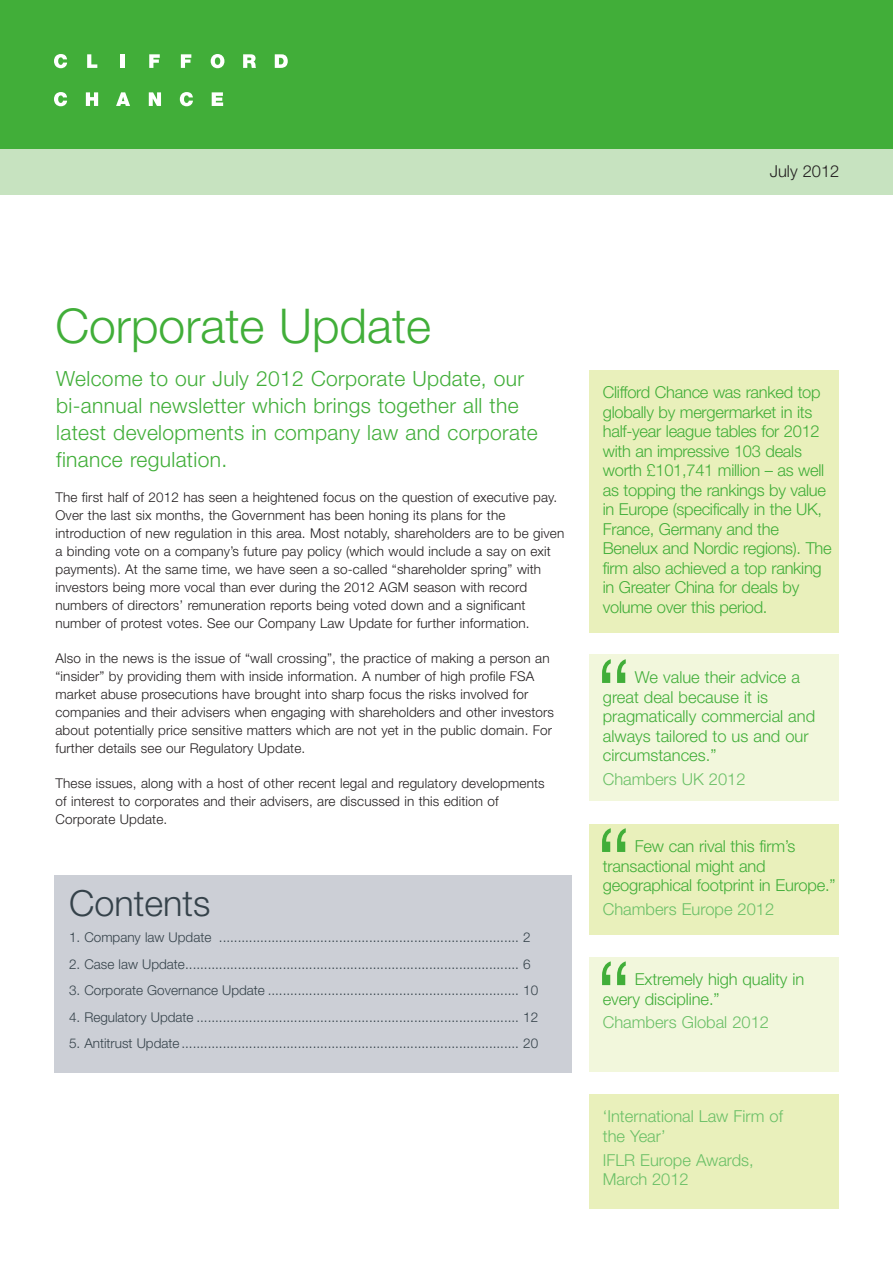
<style>
.page{position:relative;width:893px;height:1263px;background:#fff}
.page>*{position:absolute;margin:0;border:0;box-sizing:border-box;transform-origin:0 0}
.t1{font:300 97.5px "Helvetica Neue LT";color:#41ae39}
.t2{font:300 48px "Helvetica Neue LT";color:#41ae39}
.t3{font:300 36px "Helvetica Neue LT";color:#35424a}
.t4{font:300 21px/27px "Helvetica Neue LT";letter-spacing:.015em;color:#41ae39}
.t5{font:300 16.5px/19.5px "Helvetica Neue LT";letter-spacing:-.015em;color:#41ae39}
.t6{font:300 16.5px/19.5px "Helvetica Neue LT";color:#6bc067}
.t7{font:300 16.5px "Helvetica Neue LT";color:#231f20}
.t8{font:300 13.5px/18px "Helvetica Neue LT";letter-spacing:.01em;color:#231f20}
.t9{font:300 13.5px "Helvetica Neue LT";color:#35424a}
</style>
<div class="page">
<div style="left:0;top:140px;width:893px;height:55px;background:#c7e3c0"></div>
<div style="left:0;top:0;width:893px;height:149px;background:#41ae39"></div>
<svg style="left:54px;top:54px;width:13px;height:14px"></svg>
<svg style="left:87px;top:54px;width:10px;height:14px"></svg>
<hr style="left:120px;top:54px;width:4px;height:14px;background:#fff">
<svg style="left:149px;top:54px;width:11px;height:14px"></svg>
<svg style="left:181px;top:54px;width:10px;height:14px"></svg>
<svg style="left:211px;top:54px;width:13px;height:14px"></svg>
<svg style="left:243px;top:54px;width:13px;height:14px"></svg>
<svg style="left:275px;top:54px;width:13px;height:14px"></svg>
<svg style="left:54px;top:92px;width:13px;height:14px"></svg>
<svg style="left:86px;top:92px;width:12px;height:14px"></svg>
<svg style="left:116px;top:92px;width:14px;height:14px"></svg>
<svg style="left:149px;top:92px;width:12px;height:14px"></svg>
<svg style="left:180px;top:92px;width:13px;height:14px"></svg>
<svg style="left:212px;top:92px;width:11px;height:14px"></svg>
<div style="left:54px;top:875px;width:517px;height:198px;background:#cccfd6"></div>
<div style="left:589px;top:655px;width:250px;height:146px;background:#f2f7dc"></div>
<div style="left:589px;top:824px;width:250px;height:110px;background:#e9f0bb"></div>
<div style="left:589px;top:957px;width:250px;height:115px;background:#f2f7dc"></div>
<div style="left:589px;top:1094px;width:250px;height:115px;background:#e9f0bb"></div>
<div style="left:589px;top:370px;width:250px;height:262px;background:#e9f0bb"></div>
<p class="t7" style="left:770px;top:165px;width:71px">July 2012</p>
<h2 class="t2" style="left:55px;top:309px;width:377px">Corporate Update</h2>
<h3 class="t4" style="left:56px;top:367px;width:483px">Welcome to our July 2012 Corporate Update, our bi-annual newsletter which brings together all the latest developments in company law and corporate finance regulation.</h3>
<p class="t8" style="left:55px;top:490px;width:510px">The first half of 2012 has seen a heightened focus on the question of executive pay.<br>Over the last six months, the Government has been honing its plans for the introduction of new regulation in this area. Most notably, shareholders are to be given a binding vote on a company’s future pay policy (which would include a say on exit payments). At the same time, we have seen a so-called “shareholder spring” with investors being more vocal than ever during the 2012 AGM season with record numbers of directors’ remuneration reports being voted down and a significant number of protest votes. See our Company Law Update for further information.</p>
<p class="t8" style="left:55px;top:651px;width:500px">Also in the news is the issue of “wall crossing”, the practice of making a person an “insider” by providing them with inside information. A number of high profile FSA market abuse prosecutions have brought into sharp focus the risks involved for companies and their advisers when engaging with shareholders and other investors about potentially price sensitive matters which are not yet in the public domain. For further details see our Regulatory Update.</p>
<p class="t8" style="left:55px;top:776px;width:491px">These issues, along with a host of other recent legal and regulatory developments of interest to corporates and their advisers, are discussed in this edition of<br>Corporate Update.</p>
<h3 class="t3" style="left:69px;top:890px;width:143px">Contents</h3>
<p class="t9" style="left:69px;top:933px;width:463px">1. Company law Update ................................................................................ 2</p>
<p class="t9" style="left:69px;top:959px;width:463px">2. Case law Update......................................................................................... 6</p>
<p class="t9" style="left:69px;top:986px;width:471px">3. Corporate Governance Update ................................................................... 10</p>
<p class="t9" style="left:69px;top:1012px;width:471px">4. Regulatory Update ...................................................................................... 12</p>
<p class="t9" style="left:69px;top:1039px;width:471px">5. Antitrust Update .......................................................................................... 20</p>
<p class="t5" style="left:603px;top:384px;width:230px">Clifford Chance was ranked top globally by mergermarket in its half-year league tables for 2012 with an impressive 103 deals worth £101,741 million – as well as topping the rankings by value in Europe (specifically in the UK,<br>France, Germany and the<br>Benelux and Nordic regions). The firm also achieved a top ranking in Greater China for deals by volume over this period.</p>
<h1 class="t1" style="left:596px;top:659px;width:38px">“</h1>
<p class="t5" style="left:603px;top:669px;width:214px;text-indent:32px">We value their advice a great deal because it is pragmatically commercial and always tailored to us and our circumstances.”</p>
<p class="t6" style="left:603px;top:771px;width:144px">Chambers UK 2012</p>
<h1 class="t1" style="left:596px;top:828px;width:38px">“</h1>
<p class="t5" style="left:603px;top:838px;width:234px;text-indent:32px">Few can rival this firm’s transactional might and geographical footprint in Europe.”</p>
<p class="t6" style="left:603px;top:901px;width:173px">Chambers Europe 2012</p>
<h1 class="t1" style="left:596px;top:961px;width:38px">“</h1>
<p class="t6" style="left:603px;top:1014px;width:168px">Chambers Global 2012</p>
<p class="t5" style="left:603px;top:971px;width:203px;text-indent:32px">Extremely high quality in every discipline.”</p>
<p class="t6" style="left:603px;top:1108px;width:182px">‘International Law Firm of the Year’</p>
<p class="t6" style="left:603px;top:1151px;width:152px">IFLR Europe Awards,<br>March 2012</p>
</div>
